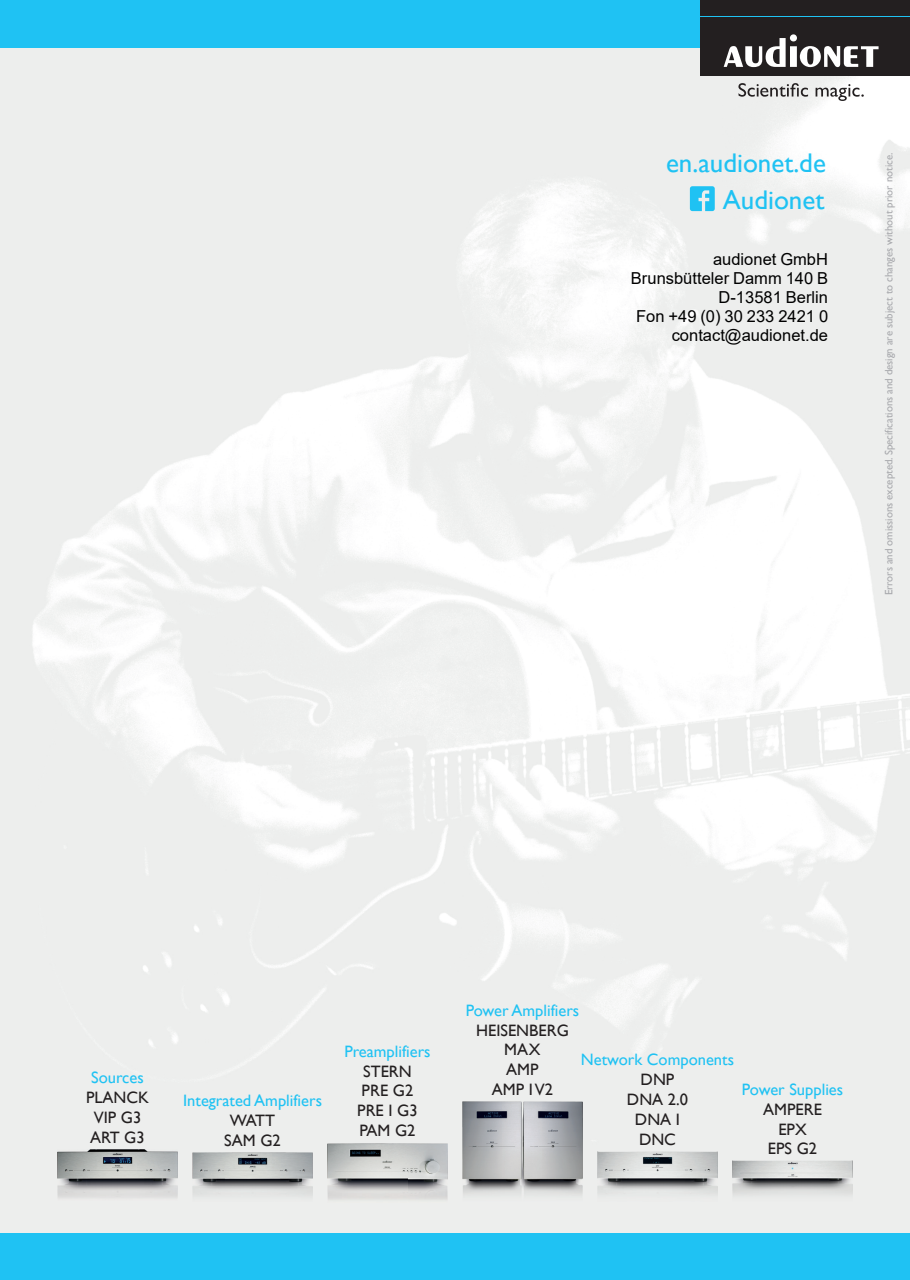
<style>
.page{position:relative;width:910px;height:1280px;background:#fff}
.page>*{position:absolute;margin:0;border:0;box-sizing:border-box;transform-origin:0 0}
.t1{font:27px/36.8px "Gill Sans MT";color:#1fc2f3;text-align:right}
.t2{font:16.5px/19.8px "Gill Sans MT";color:#231f20;text-align:center}
.t3{font:16.5px "Gill Sans MT";color:#1fc2f3}
.t4{font:16.5px/19px "Arial";color:#000;text-align:right}
.t5{font:10.8px "Gill Sans MT";color:#a8a9ad}
</style>
<div class="page">
<img style="left:0;top:47px;width:910px;height:1186px">
<div style="left:0;top:0;width:901px;height:47px;background:#1fc2f3"></div>
<div style="left:0;top:1233px;width:910px;height:47px;background:#1fc2f3"></div>
<div style="left:701px;top:0;width:209px;height:75px;background:#231f20"></div>
<svg style="left:724px;top:34px;width:154px;height:33px"></svg>
<hr style="left:701px;top:16px;width:209px;height:1px;background:#1fc2f3">
<svg style="left:738px;top:83px;width:70px;height:14px"></svg>
<svg style="left:816px;top:84px;width:48px;height:17px"></svg>
<img style="left:58px;top:1150px;width:119px;height:51px">
<img style="left:193px;top:1152px;width:119px;height:50px">
<img style="left:328px;top:1143px;width:119px;height:59px">
<img style="left:463px;top:1102px;width:119px;height:99px">
<img style="left:598px;top:1152px;width:119px;height:49px">
<img style="left:733px;top:1161px;width:119px;height:40px">
<svg style="left:690px;top:186px;width:25px;height:25px"></svg>
<h1 class="t1" style="left:666px;top:144px;width:162px">en.audionet.de<br>Audionet</h1>
<p class="t4" style="left:631px;top:250px;width:199px">audionet GmbH<br>Brunsbütteler Damm 140 B<br>D-13581 Berlin<br>Fon +49 (0) 30 233 2421 0 contact@audionet.de</p>
<p class="t5" style="left:882px;top:595px;width:444px;rotate:-90deg">Errors and omissions excepted. Specifications and design are subject to changes without prior notice.</p>
<p class="t3" style="left:91px;top:1068px;width:54px">Sources</p>
<p class="t2" style="left:86px;top:1087px;width:64px;text-align:left">PLANCK<br>VIP G3<br>ART G3</p>
<p class="t3" style="left:183px;top:1091px;width:140px">Integrated Amplifiers</p>
<p class="t2" style="left:224px;top:1110px;width:58px">WATT<br>SAM G2</p>
<p class="t3" style="left:344px;top:1041px;width:88px">Preamplifiers</p>
<p class="t2" style="left:357px;top:1061px;width:62px">STERN<br>PRE G2<br>PRE I G3<br>PAM G2</p>
<p class="t3" style="left:466px;top:1000px;width:115px">Power Amplifiers</p>
<p class="t2" style="left:476px;top:1020px;width:94px">HEISENBERG<br>MAX<br>AMP</p>
<p class="t3" style="left:581px;top:1050px;width:155px">Network Components</p>
<p class="t2" style="left:627px;top:1069px;width:62px">DNP<br>DNA 2.0<br>DNA I<br>DNC</p>
<p class="t2" style="left:492px;top:1079px;width:63px">AMP IV2</p>
<p class="t3" style="left:742px;top:1080px;width:103px">Power Supplies</p>
<p class="t2" style="left:763px;top:1099px;width:60px">AMPERE<br>EPX<br>EPS G2</p>
</div>
